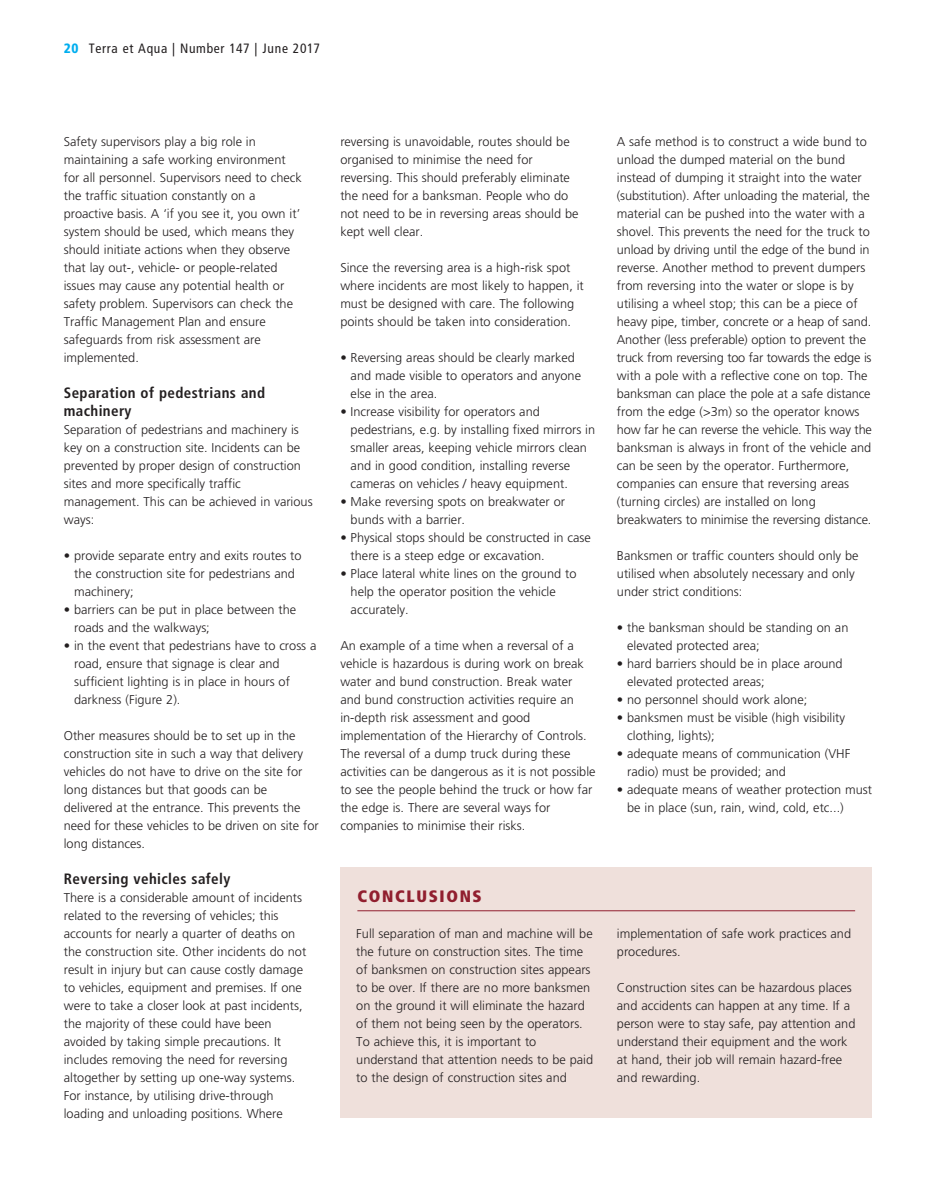
<style>
.page{position:relative;width:936px;height:1191px;background:#fff}
.page>*{position:absolute;margin:0;border:0;box-sizing:border-box;transform-origin:0 0}
.t1{font:900 condensed 16.5px "Frutiger LT Std";letter-spacing:.1em;color:#911f2f}
.t2{font:700 condensed 15px/18px "Frutiger LT Std";letter-spacing:.025em;color:#231f20}
.t3{font:condensed 13.5px "Frutiger LT Std";letter-spacing:.05em;color:#231f20}
.t4{font:300 12.75px/18px "Frutiger LT Std";color:#231f20}
.s1{font-weight:900;color:#00aeef}
</style>
<div class="page">
<div style="left:340px;top:867px;width:532px;height:251px;background:#efe0db"></div>
<hr style="left:357px;top:910px;width:498px;height:1px;background:#911f2f">
<p class="t3" style="left:64px;top:40px;width:258px"><span class="s1">20</span> Terra et Aqua | Number 147 | June 2017</p>
<p class="t4" style="left:64px;top:133px;width:240px">Safety supervisors play a big role in maintaining a safe working environment for all personnel. Supervisors need to check the traffic situation constantly on a proactive basis. A ‘if you see it, you own it’ system should be used, which means they should initiate actions when they observe that lay out-, vehicle- or people-related issues may cause any potential health or safety problem. Supervisors can check the Traffic Management Plan and ensure safeguards from risk assessment are implemented.</p>
<p class="t2" style="left:64px;top:383px;width:203px">Separation of pedestrians and machinery</p>
<p class="t4" style="left:64px;top:420px;width:250px">Separation of pedestrians and machinery is key on a construction site. Incidents can be prevented by proper design of construction sites and more specifically traffic management. This can be achieved in various ways:</p>
<p class="t4" style="left:74px;top:546px;width:229px;text-indent:-10px">• provide separate entry and exits routes to the construction site for pedestrians and machinery;</p>
<p class="t4" style="left:74px;top:600px;width:224px;text-indent:-10px">• barriers can be put in place between the roads and the walkways;</p>
<p class="t4" style="left:74px;top:636px;width:244px;text-indent:-10px">• in the event that pedestrians have to cross a road, ensure that signage is clear and sufficient lighting is in place in hours of darkness (Figure 2).</p>
<p class="t4" style="left:64px;top:726px;width:256px">Other measures should be to set up in the construction site in such a way that delivery vehicles do not have to drive on the site for long distances but that goods can be delivered at the entrance. This prevents the need for these vehicles to be driven on site for long distances.</p>
<p class="t2" style="left:64px;top:869px;width:168px">Reversing vehicles safely</p>
<p class="t4" style="left:64px;top:888px;width:244px">There is a considerable amount of incidents related to the reversing of vehicles; this accounts for nearly a quarter of deaths on the construction site. Other incidents do not result in injury but can cause costly damage to vehicles, equipment and premises. If one were to take a closer look at past incidents, the majority of these could have been avoided by taking simple precautions. It includes removing the need for reversing altogether by setting up one-way systems.<br>For instance, by utilising drive-through loading and unloading positions. Where</p>
<p class="t4" style="left:340px;top:132px;width:240px">reversing is unavoidable, routes should be organised to minimise the need for reversing. This should preferably eliminate the need for a banksman. People who do not need to be in reversing areas should be kept well clear.</p>
<p class="t4" style="left:340px;top:258px;width:245px">Since the reversing area is a high-risk spot where incidents are most likely to happen, it must be designed with care. The following points should be taken into consideration.</p>
<p class="t4" style="left:350px;top:348px;width:232px;text-indent:-10px">• Reversing areas should be clearly marked and made visible to operators and anyone else in the area.</p>
<p class="t4" style="left:350px;top:403px;width:246px;text-indent:-10px">• Increase visibility for operators and pedestrians, e.g. by installing fixed mirrors in smaller areas, keeping vehicle mirrors clean and in good condition, installing reverse cameras on vehicles / heavy equipment.</p>
<p class="t4" style="left:350px;top:493px;width:216px;text-indent:-10px">• Make reversing spots on breakwater or bunds with a barrier.</p>
<p class="t4" style="left:350px;top:529px;width:242px;text-indent:-10px">• Physical stops should be constructed in case there is a steep edge or excavation.</p>
<p class="t4" style="left:350px;top:565px;width:227px;text-indent:-10px">• Place lateral white lines on the ground to help the operator position the vehicle accurately.</p>
<p class="t4" style="left:340px;top:637px;width:257px">An example of a time when a reversal of a vehicle is hazardous is during work on break water and bund construction. Break water and bund construction activities require an in-depth risk assessment and good implementation of the Hierarchy of Controls.<br>The reversal of a dump truck during these activities can be dangerous as it is not possible to see the people behind the truck or how far the edge is. There are several ways for companies to minimise their risks.</p>
<p class="t4" style="left:617px;top:132px;width:256px">A safe method is to construct a wide bund to unload the dumped material on the bund instead of dumping it straight into the water (substitution). After unloading the material, the material can be pushed into the water with a shovel. This prevents the need for the truck to unload by driving until the edge of the bund in reverse. Another method to prevent dumpers from reversing into the water or slope is by utilising a wheel stop; this can be a piece of heavy pipe, timber, concrete or a heap of sand.<br>Another (less preferable) option to prevent the truck from reversing too far towards the edge is with a pole with a reflective cone on top. The banksman can place the pole at a safe distance from the edge (&gt;3m) so the operator knows how far he can reverse the vehicle. This way the banksman is always in front of the vehicle and can be seen by the operator. Furthermore, companies can ensure that reversing areas (turning circles) are installed on long breakwaters to minimise the reversing distance.</p>
<p class="t4" style="left:617px;top:546px;width:243px">Banksmen or traffic counters should only be utilised when absolutely necessary and only under strict conditions:</p>
<p class="t4" style="left:627px;top:618px;width:223px;text-indent:-10px">• the banksman should be standing on an elevated protected area;</p>
<p class="t4" style="left:627px;top:654px;width:217px;text-indent:-10px">• hard barriers should be in place around elevated protected areas;</p>
<p class="t4" style="left:617px;top:690px;width:192px">• no personnel should work alone;</p>
<p class="t4" style="left:627px;top:708px;width:219px;text-indent:-10px">• banksmen must be visible (high visibility clothing, lights);</p>
<p class="t4" style="left:627px;top:744px;width:225px;text-indent:-10px">• adequate means of communication (VHF radio) must be provided; and</p>
<p class="t4" style="left:627px;top:780px;width:246px;text-indent:-10px">• adequate means of weather protection must be in place (sun, rain, wind, cold, etc...)</p>
<p class="t1" style="left:357px;top:886px;width:126px">CONCLUSIONS</p>
<p class="t4" style="left:356px;top:924px;width:238px">Full separation of man and machine will be the future on construction sites. The time of banksmen on construction sites appears to be over. If there are no more banksmen on the ground it will eliminate the hazard of them not being seen by the operators.<br>To achieve this, it is important to understand that attention needs to be paid to the design of construction sites and</p>
<p class="t4" style="left:617px;top:924px;width:236px">implementation of safe work practices and procedures.</p>
<p class="t4" style="left:617px;top:978px;width:240px">Construction sites can be hazardous places and accidents can happen at any time. If a person were to stay safe, pay attention and understand their equipment and the work at hand, their job will remain hazard-free and rewarding.</p>
</div>
